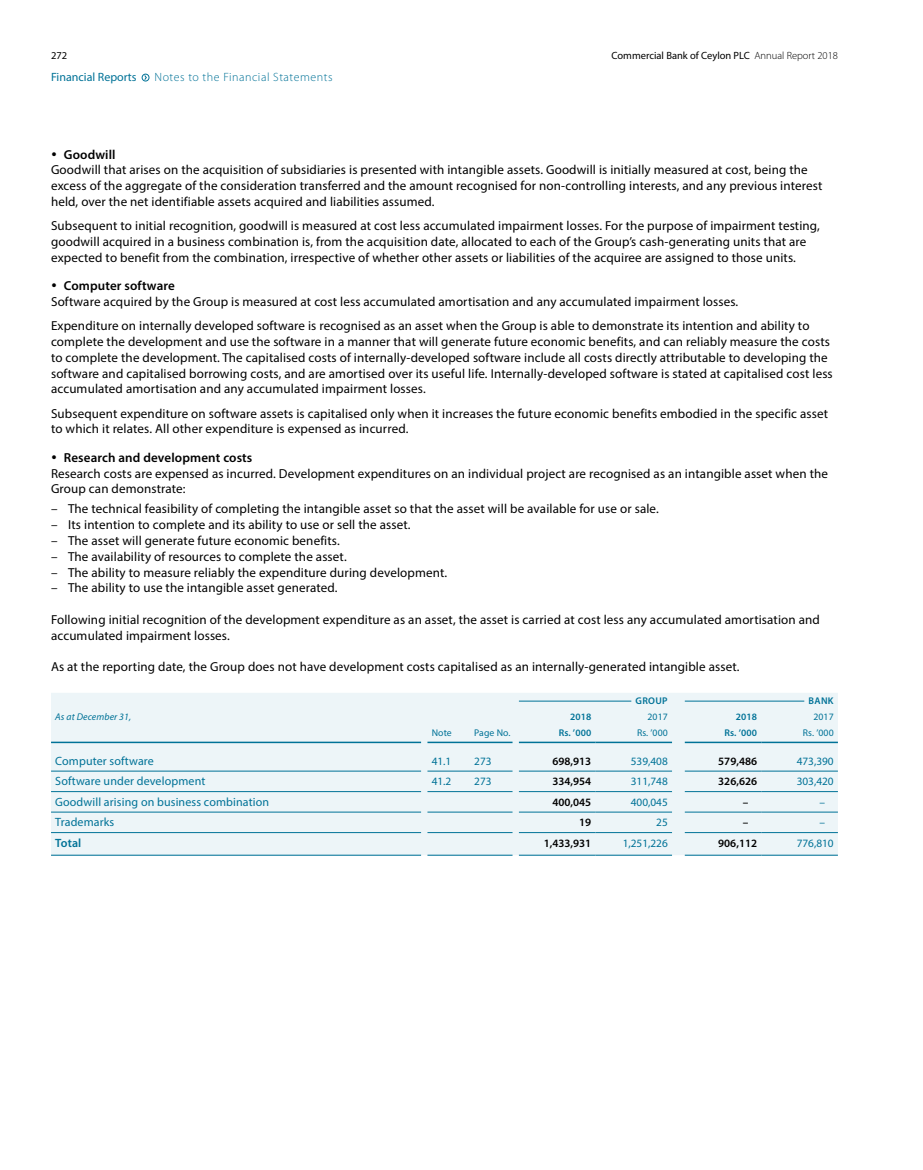
<style>
.page{position:relative;width:923px;height:1170px;background:#fff}
.page>*{position:absolute;margin:0;border:0;box-sizing:border-box;transform-origin:0 0}
.t1{font:13.05px/15.8px "Myriad Pro";letter-spacing:.01em;color:#000}
.t2{font:600 13.05px "Myriad Pro";letter-spacing:.01em;color:#000}
.t3{font:12px "Myriad Pro";letter-spacing:.01em;color:#007297}
.t4{font:300 12px "Myriad Pro";letter-spacing:.045em;color:#007297}
.t5{font:600 12px "Myriad Pro";letter-spacing:.01em;color:#007297}
.t6{font:11.25px "Myriad Pro";color:#007297}
.t7{font:600 11.25px "Myriad Pro";color:#000}
.t8{font:10.5px "Myriad Pro";color:#000}
.t9{font:9.75px "Myriad Pro";letter-spacing:.01em;color:#007297}
.t10{font:600 9.75px "Myriad Pro";letter-spacing:.01em;color:#007297}
.t11{font:italic 9.75px "Myriad Pro";letter-spacing:.01em;color:#007297}
.s1{font-weight:300}
</style>
<div class="page">
<div style="left:142px;top:74px;width:7px;height:7px;border:1px solid #007297;border-radius:50%"></div>
<div style="left:51px;top:693px;width:787px;height:162px;background:#edf5f8"></div>
<div style="left:51px;top:724px;width:370px;height:18px;background:#edf5f8"></div>
<hr style="left:51px;top:770px;width:370px;height:1px;background:#007297">
<hr style="left:427px;top:770px;width:43px;height:1px;background:#007297">
<hr style="left:470px;top:770px;width:42px;height:1px;background:#007297">
<hr style="left:519px;top:770px;width:76px;height:1px;background:#007297">
<hr style="left:595px;top:770px;width:77px;height:1px;background:#007297">
<hr style="left:685px;top:770px;width:76px;height:1px;background:#007297">
<hr style="left:761px;top:770px;width:77px;height:1px;background:#007297">
<hr style="left:51px;top:791px;width:370px;height:1px;background:#007297">
<hr style="left:51px;top:811px;width:370px;height:1px;background:#007297">
<hr style="left:427px;top:791px;width:43px;height:1px;background:#007297">
<hr style="left:470px;top:791px;width:42px;height:1px;background:#007297">
<hr style="left:519px;top:791px;width:76px;height:1px;background:#007297">
<hr style="left:427px;top:811px;width:43px;height:1px;background:#007297">
<hr style="left:470px;top:811px;width:42px;height:1px;background:#007297">
<hr style="left:519px;top:811px;width:76px;height:1px;background:#007297">
<hr style="left:595px;top:791px;width:77px;height:1px;background:#007297">
<hr style="left:595px;top:811px;width:77px;height:1px;background:#007297">
<hr style="left:685px;top:791px;width:76px;height:1px;background:#007297">
<hr style="left:685px;top:811px;width:76px;height:1px;background:#007297">
<hr style="left:761px;top:791px;width:77px;height:1px;background:#007297">
<hr style="left:761px;top:811px;width:77px;height:1px;background:#007297">
<hr style="left:51px;top:832px;width:370px;height:1px;background:#007297">
<hr style="left:51px;top:854px;width:370px;height:1px;background:#007297">
<hr style="left:427px;top:832px;width:43px;height:1px;background:#007297">
<hr style="left:470px;top:832px;width:42px;height:1px;background:#007297">
<hr style="left:519px;top:832px;width:76px;height:1px;background:#007297">
<hr style="left:427px;top:854px;width:43px;height:1px;background:#007297">
<hr style="left:470px;top:854px;width:42px;height:1px;background:#007297">
<hr style="left:519px;top:854px;width:76px;height:1px;background:#007297">
<hr style="left:595px;top:832px;width:77px;height:1px;background:#007297">
<hr style="left:595px;top:854px;width:77px;height:1px;background:#007297">
<hr style="left:685px;top:832px;width:76px;height:1px;background:#007297">
<hr style="left:685px;top:854px;width:76px;height:1px;background:#007297">
<hr style="left:761px;top:832px;width:77px;height:1px;background:#007297">
<hr style="left:761px;top:854px;width:77px;height:1px;background:#007297">
<hr style="left:51px;top:741px;width:370px;height:2px;background:#007297">
<hr style="left:427px;top:741px;width:43px;height:2px;background:#007297">
<hr style="left:470px;top:741px;width:42px;height:2px;background:#007297">
<hr style="left:519px;top:741px;width:76px;height:2px;background:#007297">
<hr style="left:595px;top:741px;width:77px;height:2px;background:#007297">
<hr style="left:685px;top:741px;width:76px;height:2px;background:#007297">
<hr style="left:761px;top:741px;width:77px;height:2px;background:#007297">
<hr style="left:519px;top:700px;width:112px;height:1px;background:#007297">
<hr style="left:685px;top:700px;width:119px;height:1px;background:#007297">
<p class="t8" style="left:51px;top:49px;width:18px">272</p>
<p class="t8" style="left:611px;top:49px;width:228px">Commercial Bank of Ceylon PLC <span class="s1">Annual Report 2018</span></p>
<p class="t3" style="left:51px;top:70px;width:87px">Financial Reports</p>
<p class="t4" style="left:154px;top:70px;width:180px">Notes to the Financial Statements</p>
<p class="t2" style="left:64px;top:146px;width:53px">Goodwill</p>
<p class="t1" style="left:51px;top:162px;width:773px">Goodwill that arises on the acquisition of subsidiaries is presented with intangible assets. Goodwill is initially measured at cost, being the excess of the aggregate of the consideration transferred and the amount recognised for non-controlling interests, and any previous interest held, over the net identifiable assets acquired and liabilities assumed.</p>
<p class="t1" style="left:51px;top:218px;width:770px">Subsequent to initial recognition, goodwill is measured at cost less accumulated impairment losses. For the purpose of impairment testing, goodwill acquired in a business combination is, from the acquisition date, allocated to each of the Group’s cash-generating units that are expected to benefit from the combination, irrespective of whether other assets or liabilities of the acquiree are assigned to those units.</p>
<p class="t2" style="left:64px;top:277px;width:113px">Computer software</p>
<p class="t1" style="left:51px;top:289px;width:760px;line-height:24.3px">Software acquired by the Group is measured at cost less accumulated amortisation and any accumulated impairment losses.<br>Expenditure on internally developed software is recognised as an asset when the Group is able to demonstrate its intention and ability to</p>
<p class="t1" style="left:51px;top:333px;width:783px">complete the development and use the software in a manner that will generate future economic benefits, and can reliably measure the costs to complete the development. The capitalised costs of internally-developed software include all costs directly attributable to developing the software and capitalised borrowing costs, and are amortised over its useful life. Internally-developed software is stated at capitalised cost less accumulated amortisation and any accumulated impairment losses.</p>
<p class="t1" style="left:51px;top:405px;width:778px">Subsequent expenditure on software assets is capitalised only when it increases the future economic benefits embodied in the specific asset to which it relates. All other expenditure is expensed as incurred.</p>
<p class="t2" style="left:64px;top:449px;width:190px">Research and development costs</p>
<p class="t1" style="left:51px;top:465px;width:778px">Research costs are expensed as incurred. Development expenditures on an individual project are recognised as an intangible asset when the<br>Group can demonstrate:</p>
<p class="t1" style="left:51px;top:501px;width:609px">– The technical feasibility of completing the intangible asset so that the asset will be available for use or sale.</p>
<p class="t1" style="left:51px;top:516px;width:361px">– Its intention to complete and its ability to use or sell the asset.</p>
<p class="t1" style="left:51px;top:532px;width:290px">– The asset will generate future economic benefits.</p>
<p class="t1" style="left:51px;top:548px;width:297px">– The availability of resources to complete the asset.</p>
<p class="t1" style="left:51px;top:564px;width:398px">– The ability to measure reliably the expenditure during development.</p>
<p class="t1" style="left:51px;top:579px;width:288px">– The ability to use the intangible asset generated.</p>
<p class="t1" style="left:51px;top:611px;width:770px">Following initial recognition of the development expenditure as an asset, the asset is carried at cost less any accumulated amortisation and accumulated impairment losses.</p>
<p class="t1" style="left:51px;top:658px;width:690px">As at the reporting date, the Group does not have development costs capitalised as an internally-generated intangible asset.</p>
<p class="t10" style="left:635px;top:694px;width:34px">GROUP</p>
<p class="t10" style="left:808px;top:694px;width:26px">BANK</p>
<p class="t11" style="left:55px;top:710px;width:77px">As at December 31,</p>
<p class="t10" style="left:570px;top:710px;width:23px">2018</p>
<p class="t9" style="left:647px;top:710px;width:22px">2017</p>
<p class="t10" style="left:736px;top:710px;width:23px">2018</p>
<p class="t9" style="left:813px;top:710px;width:22px">2017</p>
<p class="t10" style="left:559px;top:726px;width:34px">Rs. ’000</p>
<p class="t9" style="left:637px;top:726px;width:32px">Rs. ’000</p>
<p class="t10" style="left:724px;top:726px;width:34px">Rs. ’000</p>
<p class="t9" style="left:803px;top:726px;width:32px">Rs. ’000</p>
<p class="t3" style="left:55px;top:753px;width:100px">Computer software</p>
<p class="t6" style="left:432px;top:754px;width:21px">41.1</p>
<p class="t6" style="left:474px;top:754px;width:19px">273</p>
<p class="t7" style="left:552px;top:753px;width:40px">698,913</p>
<p class="t6" style="left:631px;top:754px;width:38px">539,408</p>
<p class="t7" style="left:718px;top:753px;width:40px">579,486</p>
<p class="t6" style="left:796px;top:754px;width:38px">473,390</p>
<p class="t3" style="left:55px;top:773px;width:152px">Software under development</p>
<p class="t6" style="left:432px;top:774px;width:21px">41.2</p>
<p class="t6" style="left:474px;top:774px;width:19px">273</p>
<p class="t7" style="left:552px;top:774px;width:40px">334,954</p>
<p class="t6" style="left:631px;top:774px;width:38px">311,748</p>
<p class="t7" style="left:718px;top:774px;width:40px">326,626</p>
<p class="t6" style="left:796px;top:774px;width:38px">303,420</p>
<p class="t3" style="left:55px;top:794px;width:215px">Goodwill arising on business combination</p>
<p class="t7" style="left:552px;top:794px;width:40px">400,045</p>
<p class="t6" style="left:631px;top:795px;width:38px">400,045</p>
<p class="t7" style="left:743px;top:794px;width:7px">–</p>
<p class="t6" style="left:819px;top:795px;width:7px">–</p>
<p class="t3" style="left:55px;top:814px;width:61px">Trademarks</p>
<p class="t7" style="left:579px;top:815px;width:14px">19</p>
<p class="t6" style="left:656px;top:815px;width:13px">25</p>
<p class="t7" style="left:743px;top:815px;width:7px">–</p>
<p class="t6" style="left:819px;top:815px;width:7px">–</p>
<p class="t5" style="left:55px;top:835px;width:28px">Total</p>
<p class="t7" style="left:544px;top:835px;width:49px">1,433,931</p>
<p class="t6" style="left:623px;top:835px;width:47px">1,251,226</p>
<p class="t7" style="left:718px;top:835px;width:40px">906,112</p>
<p class="t6" style="left:796px;top:835px;width:38px">776,810</p>
<p class="t9" style="left:432px;top:726px;width:22px">Note</p>
<p class="t9" style="left:474px;top:726px;width:38px">Page No.</p>
</div>
